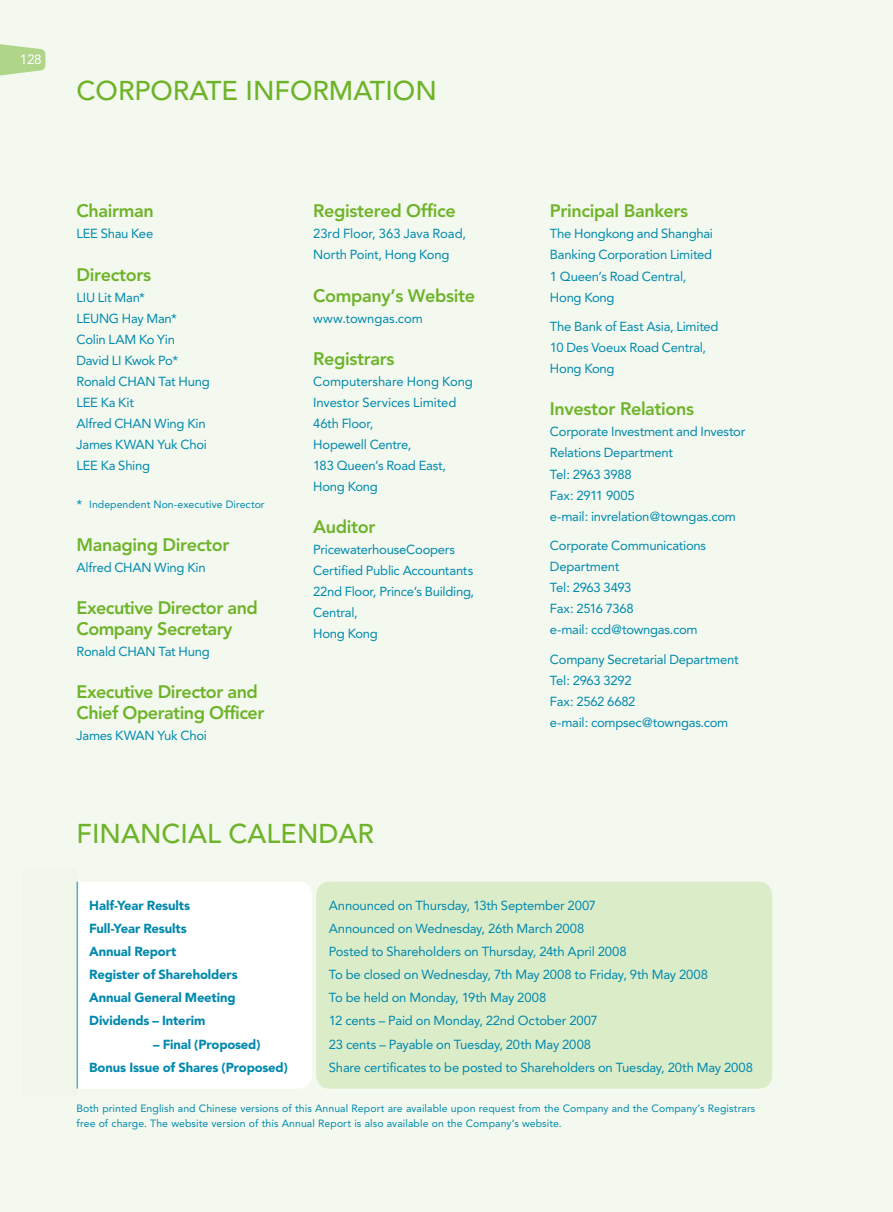
<style>
.page{position:relative;width:893px;height:1212px;background:#f3f9ee}
.page>*{position:absolute;margin:0;border:0;box-sizing:border-box;transform-origin:0 0}
.t1{font:500 27px "Avenir";color:#6eb329}
.t2{font:22.5px "Avenir";letter-spacing:-.015em;color:#6eb329}
.t3{font:800 18px/21px "Avenir";letter-spacing:-.02em;color:#6eb329}
.t4{font:13.5px "Avenir";color:#fff}
.t5{font:13.05px/21px "Avenir";letter-spacing:-.02em;color:#0089ae}
.t6{font:900 13.05px "Avenir";letter-spacing:-.01em;color:#0089ae}
.t7{font:10.5px/15.8px "Avenir";letter-spacing:.005em;color:#0089ae}
.s1{font-size:13.05px}
</style>
<div class="page">
<svg style="left:0;top:44px;width:45px;height:32px"></svg>
<div style="left:316px;top:882px;width:456px;height:207px;background:#dbecc9;border-radius:13px"></div>
<div style="left:41px;top:882px;width:271px;height:207px;background:#fff;border-radius:14px"></div>
<div style="left:22px;top:869px;width:55px;height:227px;background:#f0f7ea"></div>
<hr style="left:77px;top:882px;width:1px;height:207px;background:#4dacc6">
<p class="t4" style="left:20px;top:52px;width:23px">128</p>
<h2 class="t2" style="left:77px;top:75px;width:287px">NOTES TO THE ACCOUNTS</h2>
<h1 class="t1" style="left:77px;top:75px;width:38px">CORPORATE</h1>
<h1 class="t1" style="left:246px;top:75px;width:18px">INFORMATION</h1>
<h3 class="t3" style="left:77px;top:201px;width:79px">Chairman</h3>
<p class="t5" style="left:77px;top:223px;width:78px">LEE Shau Kee</p>
<h3 class="t3" style="left:77px;top:264px;width:76px">Directors</h3>
<p class="t5" style="left:77px;top:287px;width:135px">LIU Lit Man*<br>LEUNG Hay Man*<br>Colin LAM Ko Yin<br>David LI Kwok Po*<br>Ronald CHAN Tat Hung<br>LEE Ka Kit<br>Alfred CHAN Wing Kin<br>James KWAN Yuk Choi<br>LEE Ka Shing</p>
<p class="t7" style="left:77px;top:497px;width:190px"><span class="s1">*</span> Independent Non-executive Director</p>
<h3 class="t3" style="left:77px;top:534px;width:154px">Managing Director</h3>
<p class="t5" style="left:77px;top:557px;width:131px">Alfred CHAN Wing Kin</p>
<h3 class="t3" style="left:77px;top:597px;width:183px">Executive Director and<br>Company Secretary</h3>
<p class="t5" style="left:77px;top:641px;width:135px">Ronald CHAN Tat Hung</p>
<h3 class="t3" style="left:77px;top:681px;width:189px">Executive Director and<br>Chief Operating Officer</h3>
<p class="t5" style="left:77px;top:725px;width:132px">James KWAN Yuk Choi</p>
<h3 class="t3" style="left:313px;top:201px;width:144px">Registered Office</h3>
<p class="t5" style="left:313px;top:223px;width:154px">23rd Floor, 363 Java Road,<br>North Point, Hong Kong</p>
<h3 class="t3" style="left:313px;top:285px;width:163px">Company’s Website</h3>
<p class="t5" style="left:313px;top:308px;width:111px">www.towngas.com</p>
<h3 class="t3" style="left:313px;top:348px;width:83px">Registrars</h3>
<p class="t5" style="left:313px;top:371px;width:161px">Computershare Hong Kong<br>Investor Services Limited<br>46th Floor,<br>Hopewell Centre,<br>183 Queen’s Road East,<br>Hong Kong</p>
<h3 class="t3" style="left:313px;top:516px;width:64px">Auditor</h3>
<p class="t5" style="left:313px;top:539px;width:162px">PricewaterhouseCoopers<br>Certified Public Accountants<br>22nd Floor, Prince’s Building,<br>Central,<br>Hong Kong</p>
<h1 class="t1" style="left:77px;top:818px;width:17px">FINANCIAL</h1>
<h1 class="t1" style="left:229px;top:818px;width:19px">CALENDAR</h1>
<h3 class="t3" style="left:550px;top:201px;width:140px">Principal Bankers</h3>
<p class="t5" style="left:550px;top:223px;width:165px">The Hongkong and Shanghai<br>Banking Corporation Limited<br>1 Queen’s Road Central,<br>Hong Kong</p>
<p class="t5" style="left:550px;top:316px;width:170px">The Bank of East Asia, Limited<br>10 Des Voeux Road Central,<br>Hong Kong</p>
<h3 class="t3" style="left:550px;top:399px;width:146px">Investor Relations</h3>
<p class="t5" style="left:550px;top:421px;width:197px">Corporate Investment and Investor<br>Relations Department<br>Tel: 2963 3988<br>Fax: 2911 9005<br>e-mail: invrelation@towngas.com</p>
<p class="t5" style="left:550px;top:535px;width:158px">Corporate Communications<br>Department<br>Tel: 2963 3493<br>Fax: 2516 7368<br>e-mail: ccd@towngas.com</p>
<p class="t5" style="left:550px;top:649px;width:190px">Company Secretarial Department<br>Tel: 2963 3292<br>Fax: 2562 6682<br>e-mail: compsec@towngas.com</p>
<p class="t6" style="left:89px;top:897px;width:102px">Half-Year Results</p>
<p class="t5" style="left:329px;top:894px;width:269px">Announced on Thursday, 13th September 2007</p>
<p class="t6" style="left:89px;top:920px;width:99px">Full-Year Results</p>
<p class="t5" style="left:329px;top:918px;width:257px">Announced on Wednesday, 26th March 2008</p>
<p class="t6" style="left:89px;top:943px;width:89px">Annual Report</p>
<p class="t5" style="left:329px;top:941px;width:299px">Posted to Shareholders on Thursday, 24th April 2008</p>
<p class="t6" style="left:89px;top:967px;width:150px">Register of Shareholders</p>
<p class="t5" style="left:329px;top:964px;width:381px">To be closed on Wednesday, 7th May 2008 to Friday, 9th May 2008</p>
<p class="t6" style="left:89px;top:990px;width:148px">Annual General Meeting</p>
<p class="t5" style="left:329px;top:987px;width:219px">To be held on Monday, 19th May 2008</p>
<p class="t6" style="left:89px;top:1013px;width:118px">Dividends – Interim</p>
<p class="t5" style="left:329px;top:1010px;width:270px">12 cents – Paid on Monday, 22nd October 2007</p>
<p class="t6" style="left:153px;top:1036px;width:109px">– Final (Proposed)</p>
<p class="t5" style="left:329px;top:1034px;width:264px">23 cents – Payable on Tuesday, 20th May 2008</p>
<p class="t6" style="left:89px;top:1059px;width:200px">Bonus Issue of Shares (Proposed)</p>
<p class="t5" style="left:329px;top:1057px;width:426px">Share certificates to be posted to Shareholders on Tuesday, 20th May 2008</p>
<p class="t7" style="left:77px;top:1100px;width:680px">Both printed English and Chinese versions of this Annual Report are available upon request from the Company and the Company’s Registrars free of charge. The website version of this Annual Report is also available on the Company’s website.</p>
</div>
